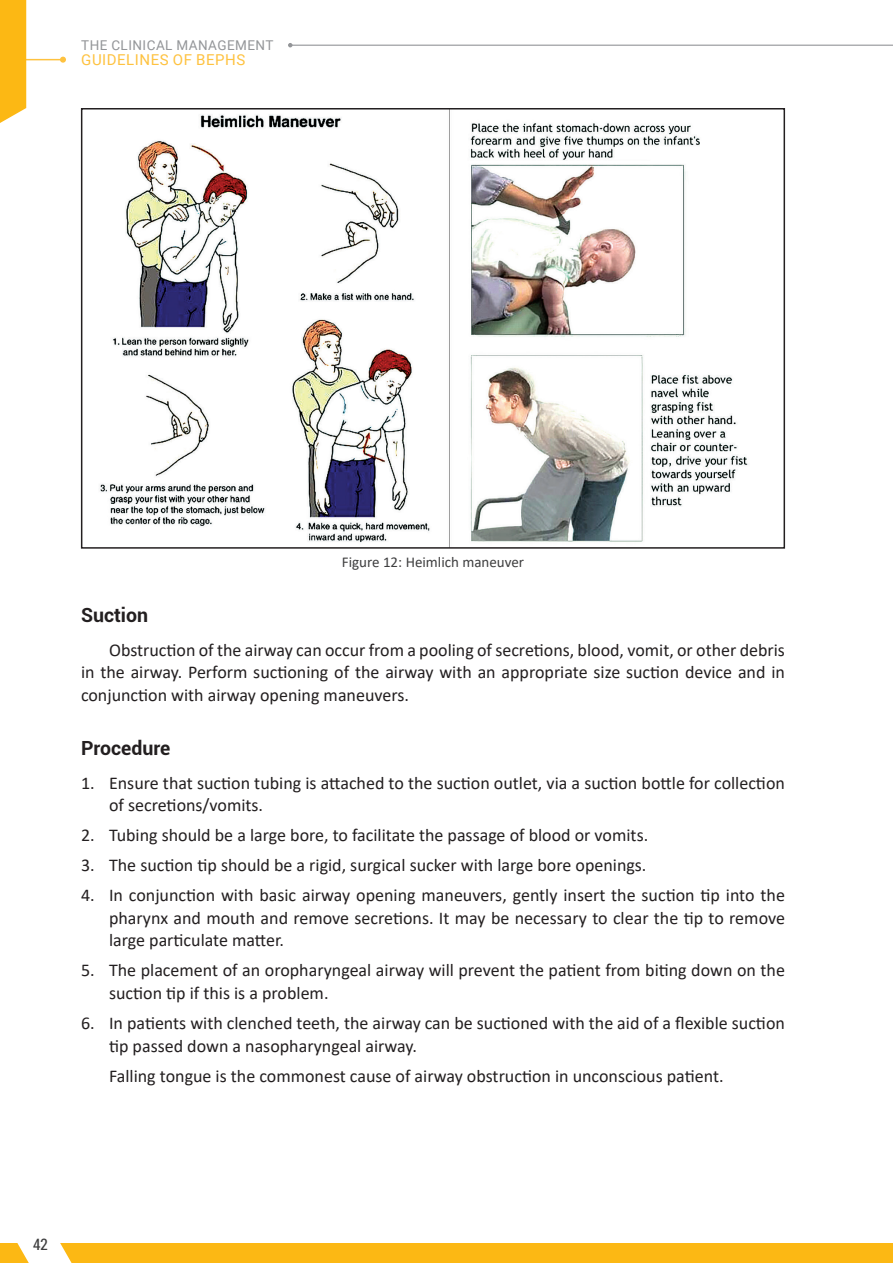
<style>
.page{position:relative;width:893px;height:1263px;background:#fff}
.page>*{position:absolute;margin:0;border:0;box-sizing:border-box;transform-origin:0 0}
.t1{font:700 19.5px "Roboto";color:#231f20}
.t2{font:18px/22.5px "Calibri";color:#231f20}
.t3{font:condensed 16.5px "Roboto";color:#3e3e3f}
.t4{font:15px "Calibri";color:#3e3e3f}
.t5{font:15px "Roboto";letter-spacing:.035em;color:#fec240}
.t6{font:13.5px "Roboto";letter-spacing:.035em;color:#939598}
</style>
<div class="page">
<hr style="left:0;top:59px;width:63px;height:1px;background:#fec240">
<svg style="left:60px;top:57px;width:6px;height:6px"></svg>
<hr style="left:290px;top:45px;width:603px;height:1px;background:#939598">
<svg style="left:288px;top:43px;width:4px;height:4px"></svg>
<div style="left:0;top:1243px;width:893px;height:20px;background:#fcb814"></div>
<svg style="left:17px;top:1243px;width:55px;height:20px"></svg>
<div style="left:0;top:0;width:26px;height:123px;background:#fcb814"></div>
<img style="left:100px;top:111px;width:648px;height:435px">
<div style="left:81px;top:108px;width:704px;height:441px;border:2px solid #231f20"></div>
<p class="t6" style="left:81px;top:36px;width:194px">THE CLINICAL MANAGEMENT</p>
<p class="t5" style="left:81px;top:49px;width:166px">GUIDELINES OF BEPHS</p>
<p class="t4" style="left:342px;top:551px;width:184px">Figure 12: Heimlich maneuver</p>
<p class="t1" style="left:81px;top:602px;width:69px">Suction</p>
<p class="t2" style="left:81px;top:638px;width:705px;text-align:justify;text-indent:28px">Obstruction of the airway can occur from a pooling of secretions, blood, vomit, or other debris in the airway. Perform suctioning of the airway with an appropriate size suction device and in conjunction with airway opening maneuvers.</p>
<p class="t1" style="left:81px;top:735px;width:91px">Procedure</p>
<p class="t2" style="left:109px;top:771px;width:677px;text-indent:-28px">1. Ensure that suction tubing is attached to the suction outlet, via a suction bottle for collection of secretions/vomits.</p>
<p class="t2" style="left:81px;top:823px;width:569px">2. Tubing should be a large bore, to facilitate the passage of blood or vomits.</p>
<p class="t2" style="left:81px;top:854px;width:567px">3. The suction tip should be a rigid, surgical sucker with large bore openings.</p>
<p class="t2" style="left:109px;top:884px;width:677px;text-align:justify;text-indent:-28px">4. In conjunction with basic airway opening maneuvers, gently insert the suction tip into the pharynx and mouth and remove secretions. It may be necessary to clear the tip to remove large particulate matter.</p>
<p class="t2" style="left:109px;top:959px;width:677px;text-indent:-28px">5. The placement of an oropharyngeal airway will prevent the patient from biting down on the suction tip if this is a problem.</p>
<p class="t2" style="left:109px;top:1011px;width:677px;text-indent:-28px">6. In patients with clenched teeth, the airway can be suctioned with the aid of a flexible suction tip passed down a nasopharyngeal airway.</p>
<p class="t2" style="left:109px;top:1064px;width:616px">Falling tongue is the commonest cause of airway obstruction in unconscious patient.</p>
<p class="t3" style="left:33px;top:1233px;width:17px">42</p>
</div>
